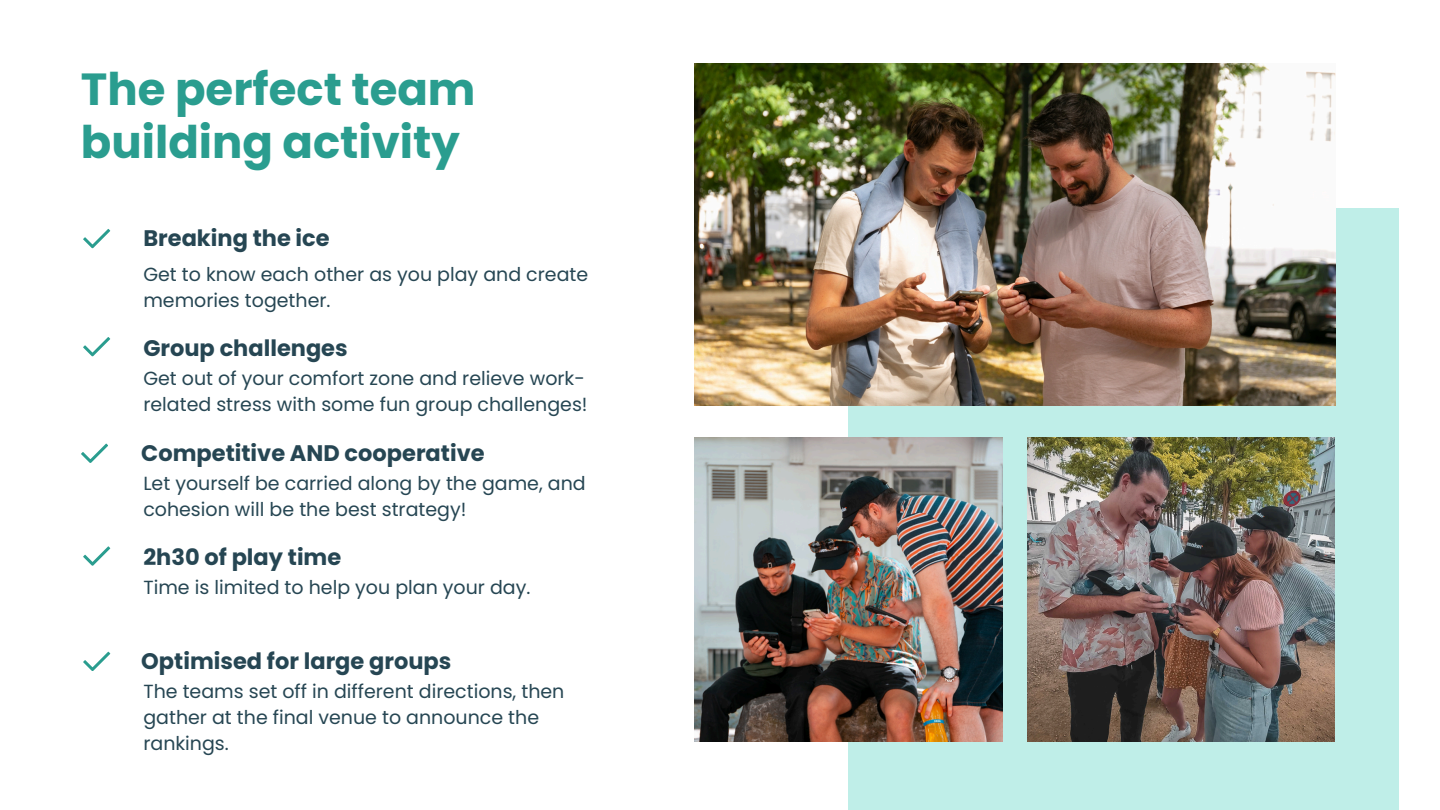
<style>
.page{position:relative;width:1440px;height:810px;background:#fff}
.page>*{position:absolute;margin:0;border:0;box-sizing:border-box;transform-origin:0 0}
.t1{font:700 45px/53.2px "Poppins";color:#2a9d8f}
.t2{font:700 22.5px "Poppins";color:#264653}
.t3{font:19px/26.2px "Poppins";color:#264653}
</style>
<div class="page">
<div style="left:848px;top:208px;width:551px;height:602px;background:#bfeee8"></div>
<img style="left:695px;top:63px;width:640px;height:342px">
<img style="left:695px;top:437px;width:307px;height:305px">
<img style="left:1027px;top:437px;width:308px;height:305px">
<svg style="left:83px;top:229px;width:27px;height:19px"></svg>
<svg style="left:83px;top:337px;width:27px;height:19px"></svg>
<svg style="left:81px;top:444px;width:27px;height:19px"></svg>
<svg style="left:83px;top:546px;width:27px;height:20px"></svg>
<svg style="left:83px;top:652px;width:27px;height:19px"></svg>
<h1 class="t1" style="left:81px;top:63px;width:396px">The perfect team building activity</h1>
<p class="t2" style="left:143px;top:222px;width:188px">Breaking the ice</p>
<p class="t3" style="left:143px;top:261px;width:446px">Get to know each other as you play and create memories together.</p>
<h2 class="t2" style="left:143px;top:332px;width:206px">Group challenges</h2>
<p class="t3" style="left:143px;top:365px;width:446px">Get out of your comfort zone and relieve work&shy;related stress with some fun group challenges!</p>
<p class="t2" style="left:141px;top:438px;width:345px">Competitive AND cooperative</p>
<h2 class="t3" style="left:143px;top:470px;width:444px">Let yourself be carried along by the game, and cohesion will be the best strategy!</h2>
<p class="t2" style="left:143px;top:542px;width:199px">2h30 of play time</p>
<p class="t3" style="left:143px;top:574px;width:389px">Time is limited to help you plan your day.</p>
<h2 class="t2" style="left:141px;top:646px;width:312px">Optimised for large groups</h2>
<p class="t3" style="left:143px;top:678px;width:423px">The teams set off in different directions, then gather at the final venue to announce the rankings.</p>
</div>
